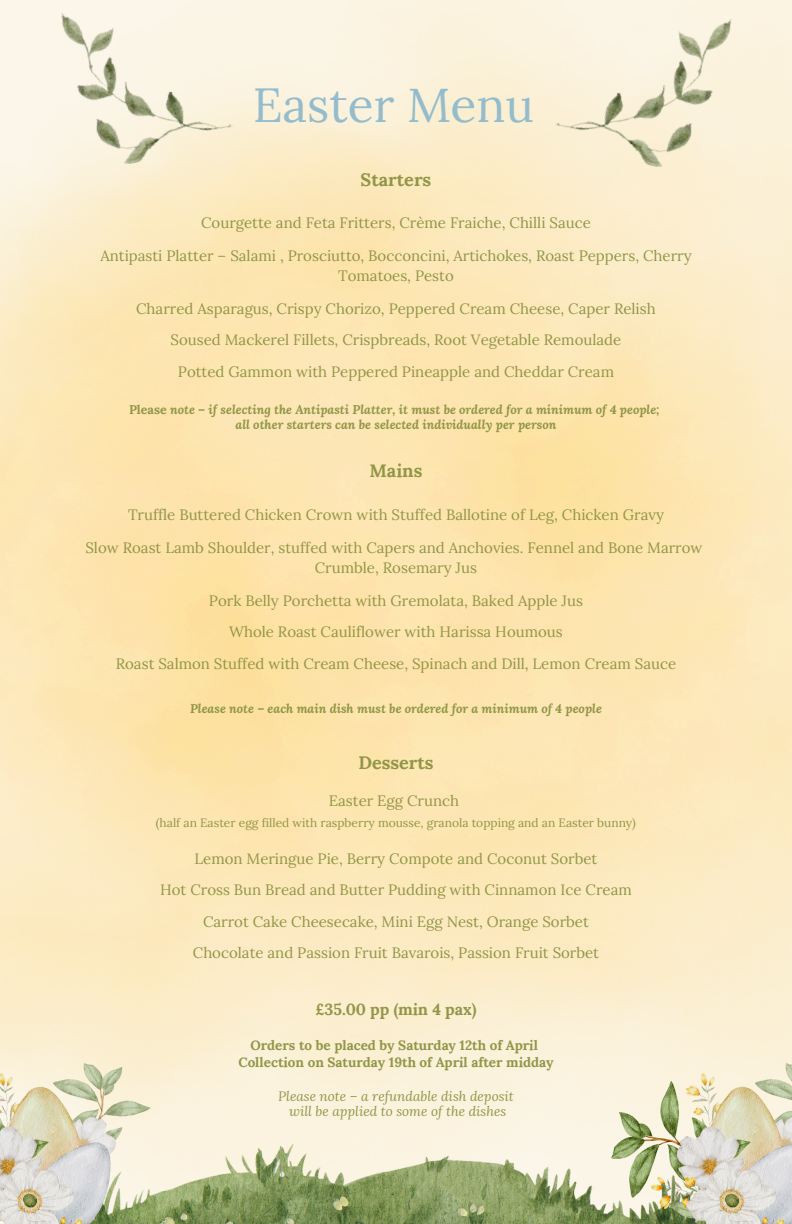
<style>
.page{position:relative;width:792px;height:1224px;background:#fff}
.page>*{position:absolute;margin:0;border:0;box-sizing:border-box;transform-origin:0 0}
.t1{font:47.8px "Lora";color:#94bccc}
.t2{font:700 18px "Lora";color:#919647}
.t3{font:700 16px "Lora";color:#919647}
.t4{font:15px/31.5px "Lora";color:#919647;text-align:center}
.t5{font:700 13.5px/17.2px "Lora";color:#919647;text-align:center}
.t6{font:italic 13.5px/15.8px "Lora";color:#919647;text-align:center}
.t7{font:italic 700 12.5px/15px "Lora";color:#919647;text-align:center}
.t8{font:12px "Lora";color:#919647}
.s1{font-style:normal}
</style>
<div class="page">
<img style="left:151px;top:1145px;width:460px;height:79px">
<img style="left:0;top:1064px;width:151px;height:160px">
<img style="left:58px;top:0;width:178px;height:172px">
<img style="left:551px;top:0;width:183px;height:176px">
<img style="left:611px;top:1064px;width:181px;height:160px">
<h4 class="t1" style="left:253px;top:74px;width:282px">Easter Menu</h4>
<p class="t2" style="left:361px;top:168px;width:72px">Starters</p>
<p class="t4" style="left:201px;top:207px;width:391px">Courgette and Feta Fritters, Crème Fraiche, Chilli Sauce</p>
<h1 class="t4" style="left:100px;top:246px;width:593px;line-height:19.5px">Antipasti Platter – Salami , Prosciutto, Bocconcini, Artichokes, Roast Peppers, Cherry<br>Tomatoes, Pesto</h1>
<p class="t4" style="left:136px;top:293px;width:521px">Charred Asparagus, Crispy Chorizo, Peppered Cream Cheese, Caper Relish<br>Soused Mackerel Fillets, Crispbreads, Root Vegetable Remoulade<br>Potted Gammon with Peppered Pineapple and Cheddar Cream</p>
<h2 class="t7" style="left:129px;top:402px;width:532px"><span class="s1">Please</span> note – if selecting the Antipasti Platter, it must be ordered for a minimum of 4 people; all other starters can be selected individually per person</h2>
<h4 class="t2" style="left:370px;top:459px;width:54px">Mains</h4>
<h4 class="t4" style="left:128px;top:499px;width:537px">Truffle Buttered Chicken Crown with Stuffed Ballotine of Leg, Chicken Gravy</h4>
<h4 class="t4" style="left:85px;top:538px;width:619px;line-height:19.5px">Slow Roast Lamb Shoulder, stuffed with Capers and Anchovies. Fennel and Bone Marrow<br>Crumble, Rosemary Jus</h4>
<h5 class="t4" style="left:116px;top:584px;width:562px">Pork Belly Porchetta with Gremolata, Baked Apple Jus<br>Whole Roast Cauliflower with Harissa Houmous<br>Roast Salmon Stuffed with Cream Cheese, Spinach and Dill, Lemon Cream Sauce</h5>
<h2 class="t7" style="left:190px;top:701px;width:413px">Please note – each main dish must be ordered for a minimum of 4 people</h2>
<h4 class="t2" style="left:358px;top:751px;width:77px">Desserts</h4>
<h4 class="t4" style="left:329px;top:785px;width:132px">Easter Egg Crunch</h4>
<h4 class="t8" style="left:156px;top:815px;width:482px">(half an Easter egg filled with raspberry mousse, granola topping and an Easter bunny)</h4>
<h5 class="t4" style="left:160px;top:842px;width:473px">Lemon Meringue Pie, Berry Compote and Coconut Sorbet<br>Hot Cross Bun Bread and Butter Pudding with Cinnamon Ice Cream Carrot Cake Cheesecake, Mini Egg Nest, Orange Sorbet<br>Chocolate and Passion Fruit Bavarois, Passion Fruit Sorbet</h5>
<h2 class="t3" style="left:315px;top:999px;width:163px">£35.00 pp (min 4 pax)</h2>
<p class="t5" style="left:238px;top:1036px;width:317px">Orders to be placed by Saturday 12th of April<br>Collection on Saturday 19th of April after midday</p>
<p class="t6" style="left:278px;top:1088px;width:237px">Please note – a refundable dish deposit will be applied to some of the dishes</p>
</div>
